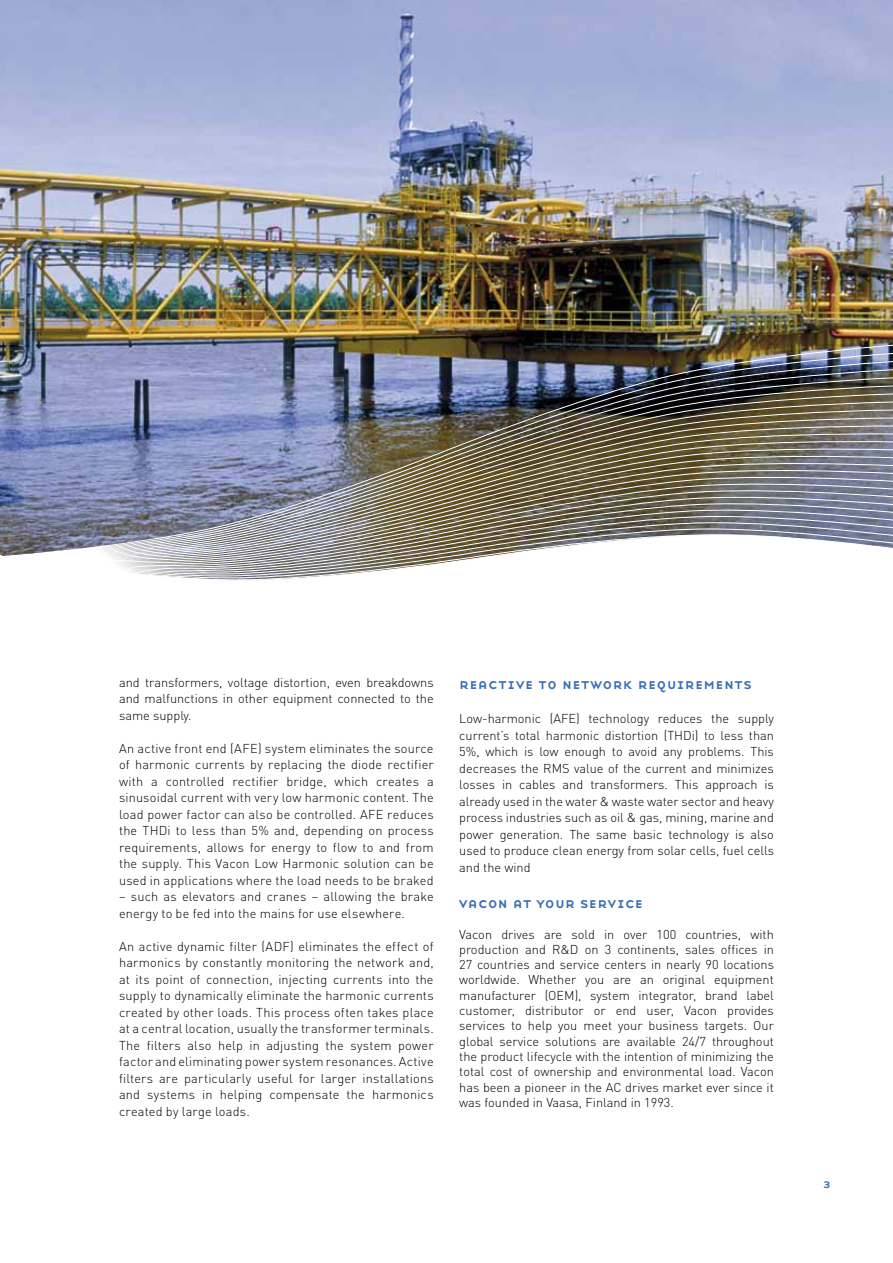
<style>
.page{position:relative;width:893px;height:1263px;background:#fff}
.page>*{position:absolute;margin:0;border:0;box-sizing:border-box;transform-origin:0 0}
.t1{font:15px "Base Nine SC";letter-spacing:.015em;color:#3c6fb5}
.t2{font:300 12.75px/16.5px "DIN Pro";letter-spacing:.005em;color:#000;text-align:justify}
.t3{font:12.75px "Base Nine SC";color:#3c6fb5}
</style>
<div class="page">
<img style="left:0;top:0;width:893px;height:343px">
<img style="left:0;top:343px;width:893px;height:238px">
<p class="t2" style="left:119px;top:673px;width:316px">and transformers, voltage distortion, even breakdowns and malfunctions in other equipment connected to the same supply.</p>
<p class="t2" style="left:119px;top:739px;width:316px">An active front end (AFE) system eliminates the source of harmonic currents by replacing the diode rectifier with a controlled rectifier bridge, which creates a sinusoidal current with very low harmonic content. The load power factor can also be controlled. AFE reduces the THDi to less than 5% and, depending on process requirements, allows for energy to flow to and from the supply. This Vacon Low Harmonic solution can be used in applications where the load needs to be braked</p>
<p class="t2" style="left:119px;top:887px;width:316px">– such as elevators and cranes – allowing the brake energy to be fed into the mains for use elsewhere.</p>
<p class="t2" style="left:119px;top:937px;width:316px">An active dynamic filter (ADF) eliminates the effect of harmonics by constantly monitoring the network and, at its point of connection, injecting currents into the supply to dynamically eliminate the harmonic currents created by other loads. This process often takes place at a central location, usually the transformer terminals.<br>The filters also help in adjusting the system power factor and eliminating power system resonances. Active filters are particularly useful for larger installations and systems in helping compensate the harmonics created by large loads.</p>
<p class="t1" style="left:459px;top:673px;width:294px">reactive to network requirements</p>
<p class="t2" style="left:459px;top:709px;width:316px">Low-harmonic (AFE) technology reduces the supply current’s total harmonic distortion (THDi) to less than 5%, which is low enough to avoid any problems. This decreases the RMS value of the current and minimizes losses in cables and transformers. This approach is already used in the water &amp; waste water sector and heavy process industries such as oil &amp; gas, mining, marine and power generation. The same basic technology is also used to produce clean energy from solar cells, fuel cells and the wind</p>
<p class="t1" style="left:459px;top:892px;width:186px">vacon at your service</p>
<p class="t2" style="left:459px;top:925px;width:316px;line-height:15.3px">Vacon drives are sold in over 100 countries, with production and R&amp;D on 3 continents, sales offices in 27 countries and service centers in nearly 90 locations worldwide. Whether you are an original equipment manufacturer (OEM), system integrator, brand label customer, distributor or end user, Vacon provides services to help you meet your business targets. Our global service solutions are available 24/7 throughout the product lifecycle with the intention of minimizing the total cost of ownership and environmental load. Vacon has been a pioneer in the AC drives market ever since it was founded in Vaasa, Finland in 1993.</p>
<p class="t3" style="left:823px;top:1174px;width:10px">3</p>
</div>
